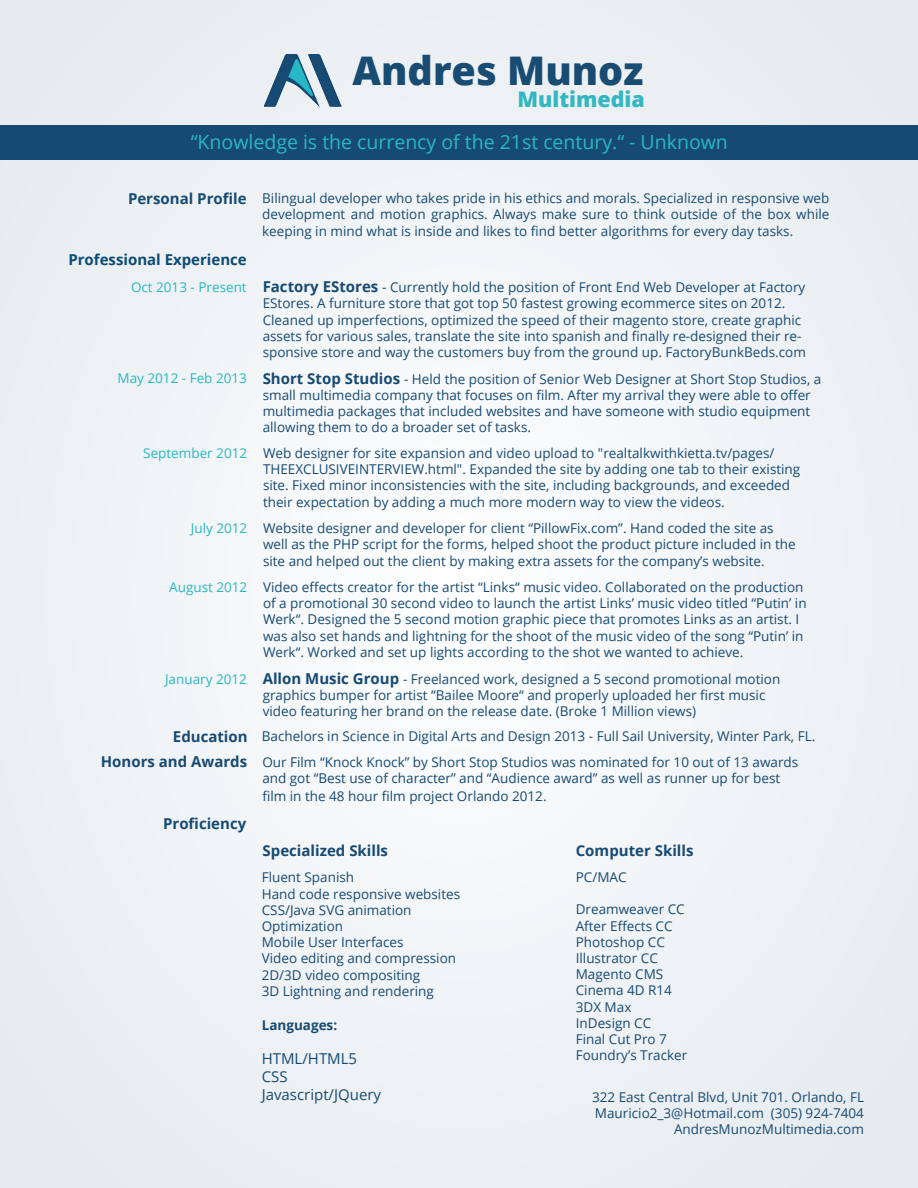
<style>
.page{position:relative;width:918px;height:1188px;background:#eff2f5}
.page>*{position:absolute;margin:0;border:0;box-sizing:border-box;transform-origin:0 0}
.t1{font:800 39.45px "Open Sans";color:#194c72}
.t2{font:800 21.45px "Open Sans";color:#33b7c3}
.t3{font:19.5px "Open Sans";color:#28b8c5}
.t4{font:700 15px "Open Sans";color:#174a73}
.t5{font:15px "Open Sans";color:#174a73}
.t6{font:700 15px "Open Sans";color:#0d4b73}
.t7{font:13.5px/16.2px "Open Sans";color:#174a73}
.t8{font:13.5px "Open Sans";color:#28b8c5}
.t9{font:700 13.5px "Open Sans";color:#174a73}
.s1{font-weight:700;font-size:15px}
</style>
<div class="page">
<div style="left:0;top:125px;width:918px;height:35px;background:#174a73"></div>
<img style="left:265px;top:55px;width:77px;height:53px">
<p class="t1" style="left:352px;top:41px;width:292px">Andres Munoz</p>
<p class="t2" style="left:517px;top:83px;width:129px">Multimedia</p>
<p class="t3" style="left:191px;top:128px;width:539px">“Knowledge is the currency of the 21st century.“ - Unknown</p>
<p class="t4" style="left:128px;top:188px;width:120px">Personal Profile</p>
<p class="t6" style="left:68px;top:249px;width:180px">Professional Experience</p>
<p class="t7" style="left:262px;top:190px;width:569px;text-align:justify">Bilingual developer who takes pride in his ethics and morals. Specialized in responsive web development and motion graphics. Always make sure to think outside of the box while keeping in mind what is inside and likes to find better algorithms for every day tasks.</p>
<p class="t8" style="left:131px;top:278px;width:117px">Oct 2013 - Present</p>
<p class="t7" style="left:263px;top:279px;width:545px"><span class="s1">Factory EStores</span> - Currently hold the position of Front End Web Developer at Factory EStores. A furniture store that got top 50 fastest growing ecommerce sites on 2012.<br>Cleaned up imperfections, optimized the speed of their magento store, create graphic assets for various sales, translate the site into spanish and finally re-designed their re&shy;sponsive store and way the customers buy from the ground up. FactoryBunkBeds.com</p>
<p class="t8" style="left:118px;top:369px;width:131px">May 2012 - Feb 2013</p>
<p class="t8" style="left:143px;top:444px;width:105px">September 2012</p>
<p class="t8" style="left:191px;top:519px;width:58px">July 2012</p>
<p class="t8" style="left:169px;top:578px;width:80px">August 2012</p>
<p class="t8" style="left:165px;top:670px;width:83px">January 2012</p>
<p class="t4" style="left:173px;top:726px;width:76px">Education</p>
<p class="t4" style="left:101px;top:751px;width:148px">Honors and Awards</p>
<p class="t4" style="left:163px;top:813px;width:85px">Proficiency</p>
<p class="t7" style="left:263px;top:370px;width:560px"><span class="s1">Short Stop Studios</span> - Held the position of Senior Web Designer at Short Stop Studios, a small multimedia company that focuses on film. After my arrival they were able to offer multimedia packages that included websites and have someone with studio equipment allowing them to do a broader set of tasks.</p>
<p class="t7" style="left:263px;top:445px;width:539px">Web designer for site expansion and video upload to "realtalkwithkietta.tv/pages/ THEEXCLUSIVEINTERVIEW.html". Expanded the site by adding one tab to their existing site. Fixed minor inconsistencies with the site, including backgrounds, and exceeded their expectation by adding a much more modern way to view the videos.</p>
<p class="t7" style="left:263px;top:520px;width:534px">Website designer and developer for client “PillowFix.com”. Hand coded the site as well as the PHP script for the forms, helped shoot the product picture included in the site and helped out the client by making extra assets for the company’s website.</p>
<p class="t7" style="left:263px;top:579px;width:545px">Video effects creator for the artist “Links“ music video. Collaborated on the production of a promotional 30 second video to launch the artist Links’ music video titled “Putin’ in Werk“. Designed the 5 second motion graphic piece that promotes Links as an artist. I was also set hands and lightning for the shoot of the music video of the song “Putin’ in Werk“. Worked and set up lights according to the shot we wanted to achieve.</p>
<p class="t7" style="left:263px;top:670px;width:519px"><span class="s1">Allon Music Group</span> - Freelanced work, designed a 5 second promotional motion graphics bumper for artist “Bailee Moore“ and properly uploaded her first music video featuring her brand on the release date. (Broke 1 Million views)</p>
<p class="t7" style="left:262px;top:728px;width:555px">Bachelors in Science in Digital Arts and Design 2013 - Full Sail University, Winter Park, FL.</p>
<p class="t7" style="left:262px;top:754px;width:537px">Our Film “Knock Knock” by Short Stop Studios was nominated for 10 out of 13 awards and got “Best use of character” and “Audience award” as well as runner up for best</p>
<p class="t7" style="left:262px;top:788px;width:286px">film in the 48 hour film project Orlando 2012.</p>
<p class="t4" style="left:263px;top:840px;width:127px">Specialized Skills</p>
<p class="t4" style="left:576px;top:840px;width:119px">Computer Skills</p>
<p class="t7" style="left:262px;top:869px;width:94px">Fluent Spanish</p>
<p class="t7" style="left:262px;top:885px;width:200px">Hand code responsive websites</p>
<p class="t7" style="left:262px;top:901px;width:151px">CSS/Java SVG animation</p>
<p class="t7" style="left:262px;top:918px;width:83px">Optimization</p>
<p class="t7" style="left:262px;top:934px;width:143px">Mobile User Interfaces</p>
<p class="t7" style="left:262px;top:950px;width:196px">Video editing and compression</p>
<p class="t7" style="left:262px;top:966px;width:160px">2D/3D video compositing</p>
<p class="t7" style="left:262px;top:982px;width:174px">3D Lightning and rendering</p>
<p class="t9" style="left:262px;top:1016px;width:77px">Languages:</p>
<p class="t5" style="left:262px;top:1048px;width:97px">HTML/HTML5</p>
<p class="t5" style="left:262px;top:1066px;width:27px">CSS</p>
<p class="t5" style="left:262px;top:1084px;width:121px">Javascript/JQuery</p>
<p class="t7" style="left:576px;top:869px;width:52px">PC/MAC</p>
<p class="t7" style="left:576px;top:901px;width:110px">Dreamweaver CC</p>
<p class="t7" style="left:576px;top:917px;width:98px">After Effects CC</p>
<p class="t7" style="left:576px;top:934px;width:91px">Photoshop CC</p>
<p class="t7" style="left:576px;top:950px;width:84px">Illustrator CC</p>
<p class="t7" style="left:576px;top:966px;width:89px">Magento CMS</p>
<p class="t7" style="left:576px;top:982px;width:98px">Cinema 4D R14</p>
<p class="t7" style="left:576px;top:998px;width:57px">3DX Max</p>
<p class="t7" style="left:576px;top:1015px;width:77px">InDesign CC</p>
<p class="t7" style="left:576px;top:1031px;width:93px">Final Cut Pro 7</p>
<p class="t7" style="left:576px;top:1047px;width:113px">Foundry’s Tracker</p>
<p class="t7" style="left:592px;top:1089px;width:274px">322 East Central Blvd, Unit 701. Orlando, FL</p>
<p class="t7" style="left:595px;top:1105px;width:271px">Mauricio2_3@Hotmail.com (305) 924-7404</p>
<p class="t7" style="left:674px;top:1121px;width:191px">AndresMunozMultimedia.com</p>
</div>
